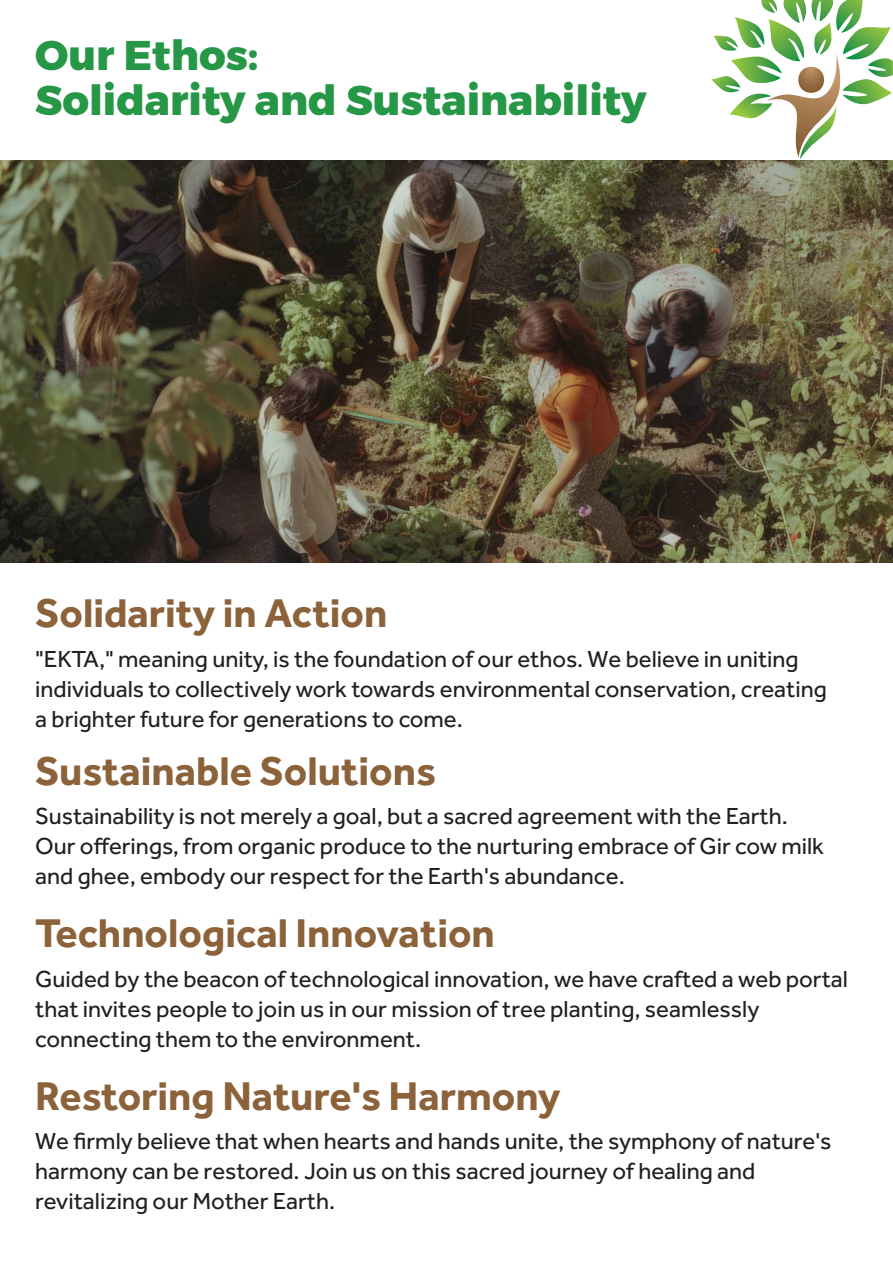
<style>
.page{position:relative;width:893px;height:1263px;background:#fff}
.page>*{position:absolute;margin:0;border:0;box-sizing:border-box;transform-origin:0 0}
.t1{font:700 41.55px "Effra";color:#8b623a}
.t2{font:800 41.55px/45px "Montserrat";color:#269746}
.t3{font:24px/30px "Effra";color:#231f20}
</style>
<div class="page">
<svg style="left:711px;top:0;width:182px;height:159px"></svg>
<img style="left:0;top:161px;width:893px;height:402px">
<h1 class="t2" style="left:35px;top:33px;width:613px">Our Ethos:<br>Solidarity and Sustainability</h1>
<h1 class="t1" style="left:35px;top:600px;width:354px">Solidarity in Action</h1>
<p class="t3" style="left:35px;top:646px;width:793px">"EKTA," meaning unity, is the foundation of our ethos. We believe in uniting individuals to collectively work towards environmental conservation, creating a brighter future for generations to come.</p>
<h1 class="t1" style="left:35px;top:757px;width:402px">Sustainable Solutions</h1>
<p class="t3" style="left:35px;top:804px;width:790px">Sustainability is not merely a goal, but a sacred agreement with the Earth.<br>Our offerings, from organic produce to the nurturing embrace of Gir cow milk and ghee, embody our respect for the Earth's abundance.</p>
<h1 class="t1" style="left:35px;top:919px;width:461px">Technological Innovation</h1>
<p class="t3" style="left:35px;top:966px;width:814px">Guided by the beacon of technological innovation, we have crafted a web portal that invites people to join us in our mission of tree planting, seamlessly connecting them to the environment.</p>
<h1 class="t1" style="left:35px;top:1082px;width:527px">Restoring Nature's Harmony</h1>
<p class="t3" style="left:35px;top:1129px;width:798px">We firmly believe that when hearts and hands unite, the symphony of nature's harmony can be restored. Join us on this sacred journey of healing and revitalizing our Mother Earth.</p>
</div>
